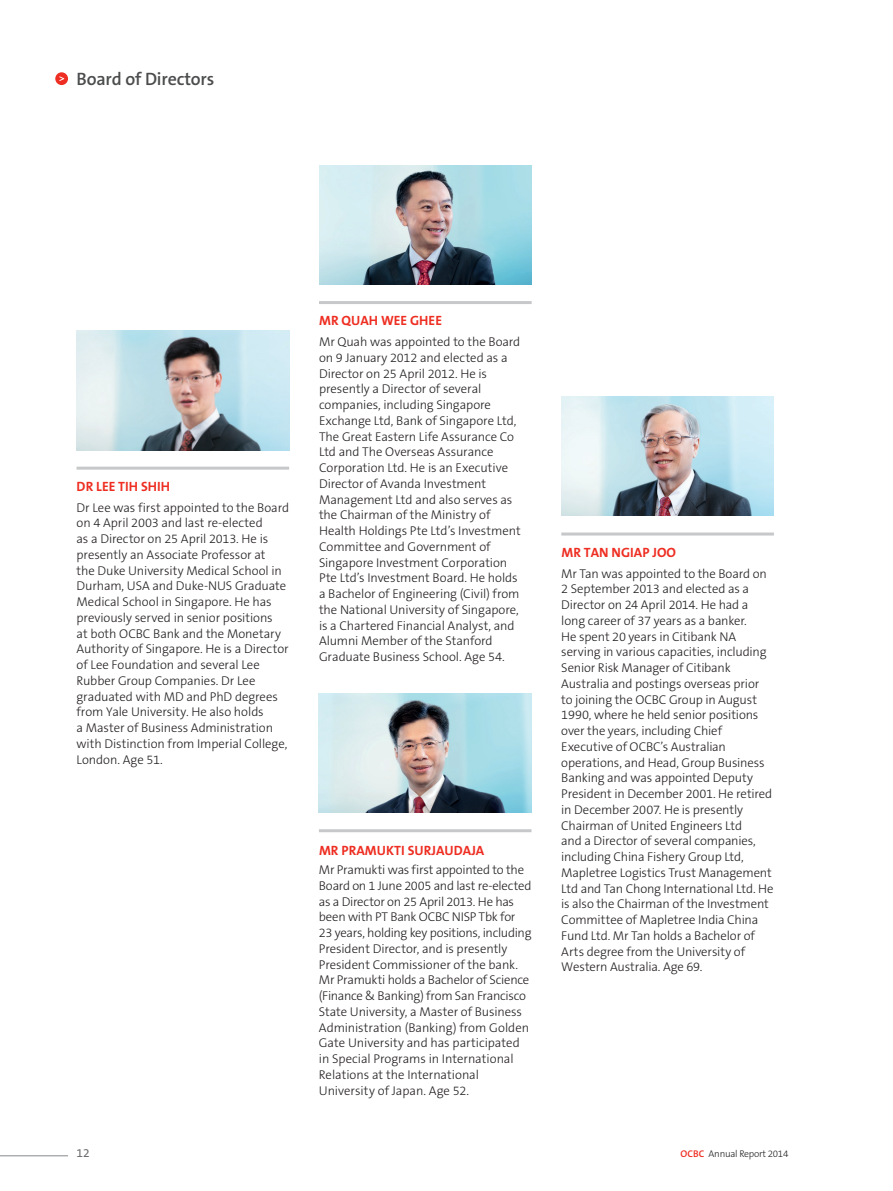
<style>
.page{position:relative;width:893px;height:1191px;background:#fff}
.page>*{position:absolute;margin:0;border:0;box-sizing:border-box;transform-origin:0 0}
.t1{font:600 18px "The Sans B W6";letter-spacing:-.01em;color:#4b4c4d}
.t2{font:700 13.5px "The Sans B W7";letter-spacing:.005em;color:#ee2e22}
.t3{font:300 12.75px/15.8px "The Sans B W3";letter-spacing:-.01em;color:#231f20}
.t4{font:12px "The Sans B W5 Plain";color:#6c6d70}
.t5{font:300 9.75px "The Sans B W3";letter-spacing:-.025em;color:#231f20}
.s1{font-family:"The Sans B W6";font-weight:600;color:#ee2e22}
</style>
<div class="page">
<hr style="left:77px;top:466px;width:212px;height:3px;background:#c7c8ca">
<img style="left:77px;top:331px;width:212px;height:119px">
<img style="left:561px;top:397px;width:213px;height:119px">
<hr style="left:561px;top:532px;width:213px;height:3px;background:#c7c8ca">
<img style="left:319px;top:165px;width:213px;height:119px">
<hr style="left:319px;top:301px;width:213px;height:3px;background:#c7c8ca">
<img style="left:319px;top:693px;width:212px;height:119px">
<hr style="left:319px;top:829px;width:212px;height:3px;background:#c7c8ca">
<div style="left:55px;top:72px;width:13px;height:13px;background:#ee2e22;border-radius:50%"></div>
<svg style="left:59px;top:76px;width:5px;height:5px"></svg>
<hr style="left:0;top:1155px;width:68px;height:1px;background:#939598">
<h1 class="t1" style="left:77px;top:67px;width:139px">Board of Directors</h1>
<p class="t2" style="left:77px;top:477px;width:95px">DR LEE TIH SHIH</p>
<p class="t3" style="left:77px;top:499px;width:214px">Dr Lee was first appointed to the Board on 4 April 2003 and last re-elected<br>as a Director on 25 April 2013. He is presently an Associate Professor at<br>the Duke University Medical School in Durham, USA and Duke-NUS Graduate Medical School in Singapore. He has previously served in senior positions<br>at both OCBC Bank and the Monetary Authority of Singapore. He is a Director of Lee Foundation and several Lee Rubber Group Companies. Dr Lee graduated with MD and PhD degrees from Yale University. He also holds<br>a Master of Business Administration with Distinction from Imperial College, London. Age 51.</p>
<p class="t2" style="left:319px;top:312px;width:72px">MR QUAH WEE</p>
<p class="t2" style="left:410px;top:312px;width:26px">GHEE</p>
<p class="t3" style="left:319px;top:334px;width:203px">Mr Quah was appointed to the Board on 9 January 2012 and elected as a Director on 25 April 2012. He is presently a Director of several companies, including Singapore Exchange Ltd, Bank of Singapore Ltd, The Great Eastern Life Assurance Co Ltd and The Overseas Assurance Corporation Ltd. He is an Executive Director of Avanda Investment Management Ltd and also serves as the Chairman of the Ministry of Health Holdings Pte Ltd’s Investment Committee and Government of Singapore Investment Corporation Pte Ltd’s Investment Board. He holds a Bachelor of Engineering (Civil) from the National University of Singapore, is a Chartered Financial Analyst, and Alumni Member of the Stanford Graduate Business School. Age 54.</p>
<p class="t2" style="left:319px;top:841px;width:40px">MR PRAMUK</p>
<p class="t2" style="left:394px;top:841px;width:92px">TI SURJAU DAJA</p>
<p class="t3" style="left:319px;top:862px;width:214px">Mr Pramukti was first appointed to the Board on 1 June 2005 and last re-elected as a Director on 25 April 2013. He has been with PT Bank OCBC NISP Tbk for 23 years, holding key positions, including President Director, and is presently President Commissioner of the bank.<br>Mr Pramukti holds a Bachelor of Science (Finance &amp; Banking) from San Francisco State University, a Master of Business Administration (Banking) from Golden Gate University and has participated in Special Programs in International Relations at the International University of Japan. Age 52.</p>
<p class="t2" style="left:561px;top:543px;width:106px">MR TAN NGIAP JOO</p>
<p class="t3" style="left:561px;top:565px;width:214px">Mr Tan was appointed to the Board on 2 September 2013 and elected as a Director on 24 April 2014. He had a long career of 37 years as a banker.<br>He spent 20 years in Citibank NA serving in various capacities, including Senior Risk Manager of Citibank Australia and postings overseas prior to joining the OCBC Group in August 1990, where he held senior positions over the years, including Chief Executive of OCBC’s Australian operations, and Head, Group Business Banking and was appointed Deputy President in December 2001. He retired in December 2007. He is presently Chairman of United Engineers Ltd<br>and a Director of several companies, including China Fishery Group Ltd, Mapletree Logistics Trust Management Ltd and Tan Chong International Ltd. He is also the Chairman of the Investment Committee of Mapletree India China Fund Ltd. Mr Tan holds a Bachelor of Arts degree from the University of Western Australia. Age 69.</p>
<p class="t4" style="left:77px;top:1144px;width:15px">12</p>
<p class="t5" style="left:681px;top:1147px;width:109px"><span class="s1">OCBC</span> Annual Report 2014</p>
</div>
